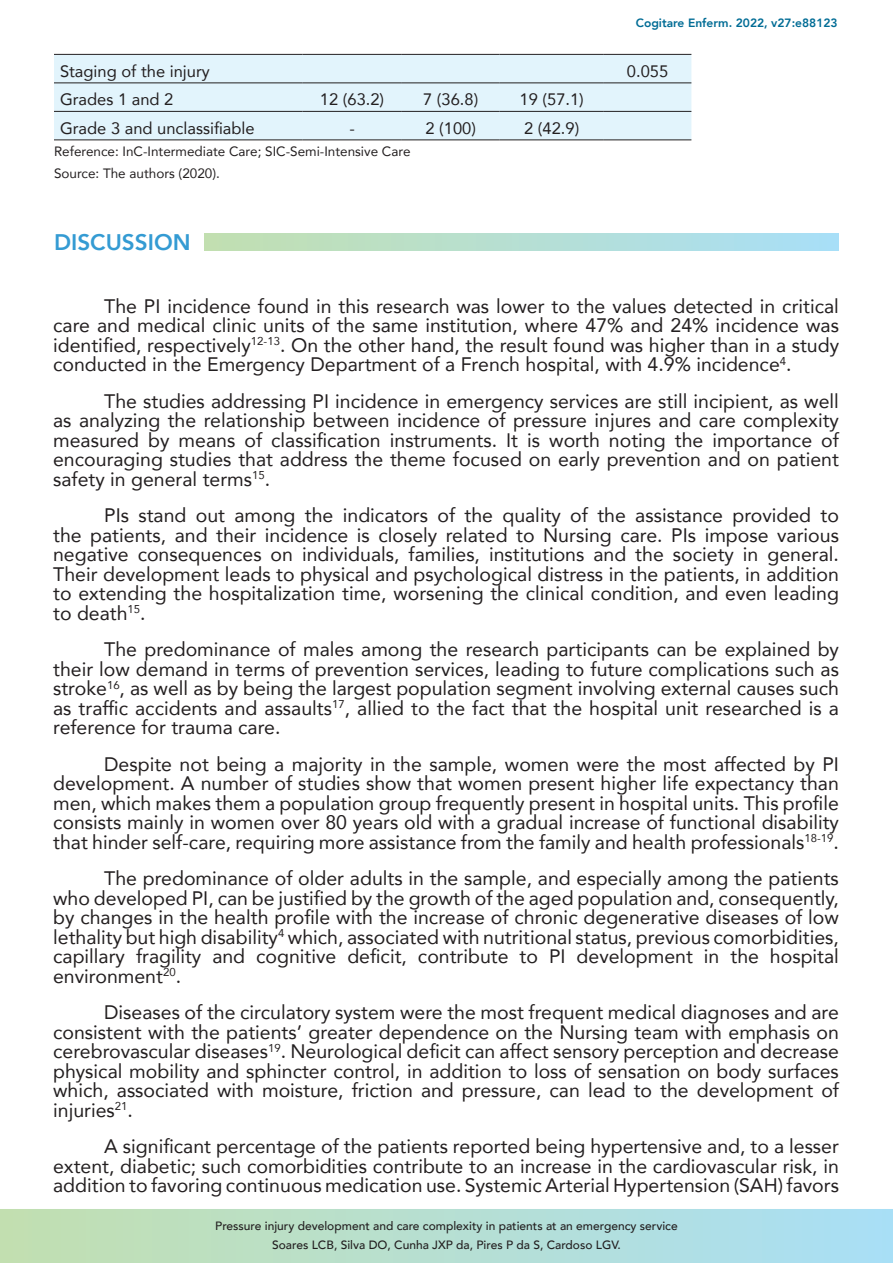
<style>
.page{position:relative;width:893px;height:1263px;background:#fff}
.page>*{position:absolute;margin:0;border:0;box-sizing:border-box;transform-origin:0 0}
.t1{font:800 22.5px "Avenir";color:#349bd3}
.TEXTO{font:19.5px/19.5px "Avenir";color:#231f20;text-align:justify}
.TEXTO-2{font:16.5px "Avenir";color:#231f20}
.TEXTO-3{font:13.5px "Avenir";color:#231f20}
.t2{font:500 12px/18.6px "Avenir";color:#231f20;text-align:center}
.t3{font:800 12px "Avenir";color:#006c95}
</style>
<div class="page">
<svg style="left:0;top:1209px;width:893px;height:54px;background:#b6dfd2"></svg>
<div style="left:54px;top:55px;width:637px;height:85px;background:#e2f4fc"></div>
<hr style="left:54px;top:54px;width:248px;height:1px;background:#231f20">
<hr style="left:302px;top:54px;width:100px;height:1px;background:#231f20">
<hr style="left:402px;top:54px;width:98px;height:1px;background:#231f20">
<hr style="left:500px;top:54px;width:104px;height:1px;background:#231f20">
<hr style="left:604px;top:54px;width:87px;height:1px;background:#231f20">
<hr style="left:54px;top:83px;width:248px;height:1px;background:#231f20">
<hr style="left:302px;top:83px;width:100px;height:1px;background:#231f20">
<hr style="left:402px;top:83px;width:98px;height:1px;background:#231f20">
<hr style="left:500px;top:83px;width:104px;height:1px;background:#231f20">
<hr style="left:604px;top:83px;width:87px;height:1px;background:#231f20">
<hr style="left:54px;top:111px;width:248px;height:1px;background:#231f20">
<hr style="left:302px;top:111px;width:100px;height:1px;background:#231f20">
<hr style="left:402px;top:111px;width:98px;height:1px;background:#231f20">
<hr style="left:500px;top:111px;width:104px;height:1px;background:#231f20">
<hr style="left:604px;top:111px;width:87px;height:1px;background:#231f20">
<hr style="left:54px;top:140px;width:248px;height:1px;background:#231f20">
<hr style="left:302px;top:140px;width:100px;height:1px;background:#231f20">
<hr style="left:402px;top:140px;width:98px;height:1px;background:#231f20">
<hr style="left:500px;top:140px;width:104px;height:1px;background:#231f20">
<hr style="left:604px;top:140px;width:87px;height:1px;background:#231f20">
<div style="left:204px;top:234px;width:635px;height:16px;background:linear-gradient(to right,#c3dfb0,#a9dff7)"></div>
<p class="t3" style="left:636px;top:12px;width:203px">Cogitare Enferm. 2022, v27:e88123</p>
<p class="TEXTO-2" style="left:60px;top:58px;width:151px">Staging of the injury</p>
<p class="TEXTO-2" style="left:627px;top:58px;width:43px">0.055</p>
<p class="TEXTO-2" style="left:60px;top:86px;width:115px">Grades 1 and 2</p>
<p class="TEXTO-2" style="left:320px;top:86px;width:66px">12 (63.2)</p>
<p class="TEXTO-2" style="left:423px;top:86px;width:57px">7 (36.8)</p>
<p class="TEXTO-2" style="left:520px;top:86px;width:66px">19 (57.1)</p>
<p class="TEXTO-2" style="left:60px;top:115px;width:196px">Grade 3 and unclassifiable</p>
<p class="TEXTO-2" style="left:349px;top:115px;width:7px">-</p>
<p class="TEXTO-2" style="left:425px;top:115px;width:52px">2 (100)</p>
<p class="TEXTO-2" style="left:524px;top:115px;width:57px">2 (42.9)</p>
<p class="TEXTO-3" style="left:54px;top:141px;width:358px">Reference: InC-Intermediate Care; SIC-Semi-Intensive Care</p>
<p class="TEXTO-3" style="left:54px;top:163px;width:167px">Source: The authors (2020).</p>
<p class="t1" style="left:54px;top:222px;width:138px">DISCUSSION</p>
<p class="TEXTO" style="left:53px;top:296px;width:787px;text-indent:51px">The PI incidence found in this research was lower to the values detected in critical care and medical clinic units of the same institution, where 47% and 24% incidence was identified, respectively<sup>12-13</sup>. On the other hand, the result found was higher than in a study conducted in the Emergency Department of a French hospital, with 4.9% incidence<sup>4</sup>.</p>
<p class="TEXTO" style="left:53px;top:391px;width:787px;text-indent:51px">The studies addressing PI incidence in emergency services are still incipient, as well as analyzing the relationship between incidence of pressure injures and care complexity measured by means of classification instruments. It is worth noting the importance of encouraging studies that address the theme focused on early prevention and on patient safety in general terms<sup>15</sup>.</p>
<p class="TEXTO" style="left:53px;top:505px;width:787px;text-indent:51px">PIs stand out among the indicators of the quality of the assistance provided to the patients, and their incidence is closely related to Nursing care. PIs impose various negative consequences on individuals, families, institutions and the society in general.<br>Their development leads to physical and psychological distress in the patients, in addition to extending the hospitalization time, worsening the clinical condition, and even leading to death<sup>15</sup>.</p>
<p class="TEXTO" style="left:53px;top:639px;width:787px;text-indent:51px">The predominance of males among the research participants can be explained by their low demand in terms of prevention services, leading to future complications such as stroke<sup>16</sup>, as well as by being the largest population segment involving external causes such as traffic accidents and assaults<sup>17</sup>, allied to the fact that the hospital unit researched is a reference for trauma care.</p>
<p class="TEXTO" style="left:53px;top:754px;width:787px;text-indent:51px">Despite not being a majority in the sample, women were the most affected by PI development. A number of studies show that women present higher life expectancy than men, which makes them a population group frequently present in hospital units. This profile consists mainly in women over 80 years old with a gradual increase of functional disability that hinder self-care, requiring more assistance from the family and health professionals<sup>18-19</sup>.</p>
<p class="TEXTO" style="left:53px;top:868px;width:787px;text-indent:51px">The predominance of older adults in the sample, and especially among the patients who developed PI, can be justified by the growth of the aged population and, consequently, by changes in the health profile with the increase of chronic degenerative diseases of low lethality but high disability<sup>4</sup> which, associated with nutritional status, previous comorbidities, capillary fragility and cognitive deficit, contribute to PI development in the hospital environment<sup>20</sup>.</p>
<p class="TEXTO" style="left:53px;top:1002px;width:787px;text-indent:51px">Diseases of the circulatory system were the most frequent medical diagnoses and are consistent with the patients’ greater dependence on the Nursing team with emphasis on cerebrovascular diseases<sup>19</sup>. Neurological deficit can affect sensory perception and decrease physical mobility and sphincter control, in addition to loss of sensation on body surfaces which, associated with moisture, friction and pressure, can lead to the development of injuries<sup>21</sup>.</p>
<p class="TEXTO" style="left:53px;top:1136px;width:787px;text-indent:51px">A significant percentage of the patients reported being hypertensive and, to a lesser extent, diabetic; such comorbidities contribute to an increase in the cardiovascular risk, in addition to favoring continuous medication use. Systemic Arterial Hypertension (SAH) favors</p>
<p class="t2" style="left:215px;top:1216px;width:464px">Pressure injury development and care complexity in patients at an emergency service<br>Soares LCB, Silva DO, Cunha JXP da, Pires P da S, Cardoso LGV.</p>
</div>
